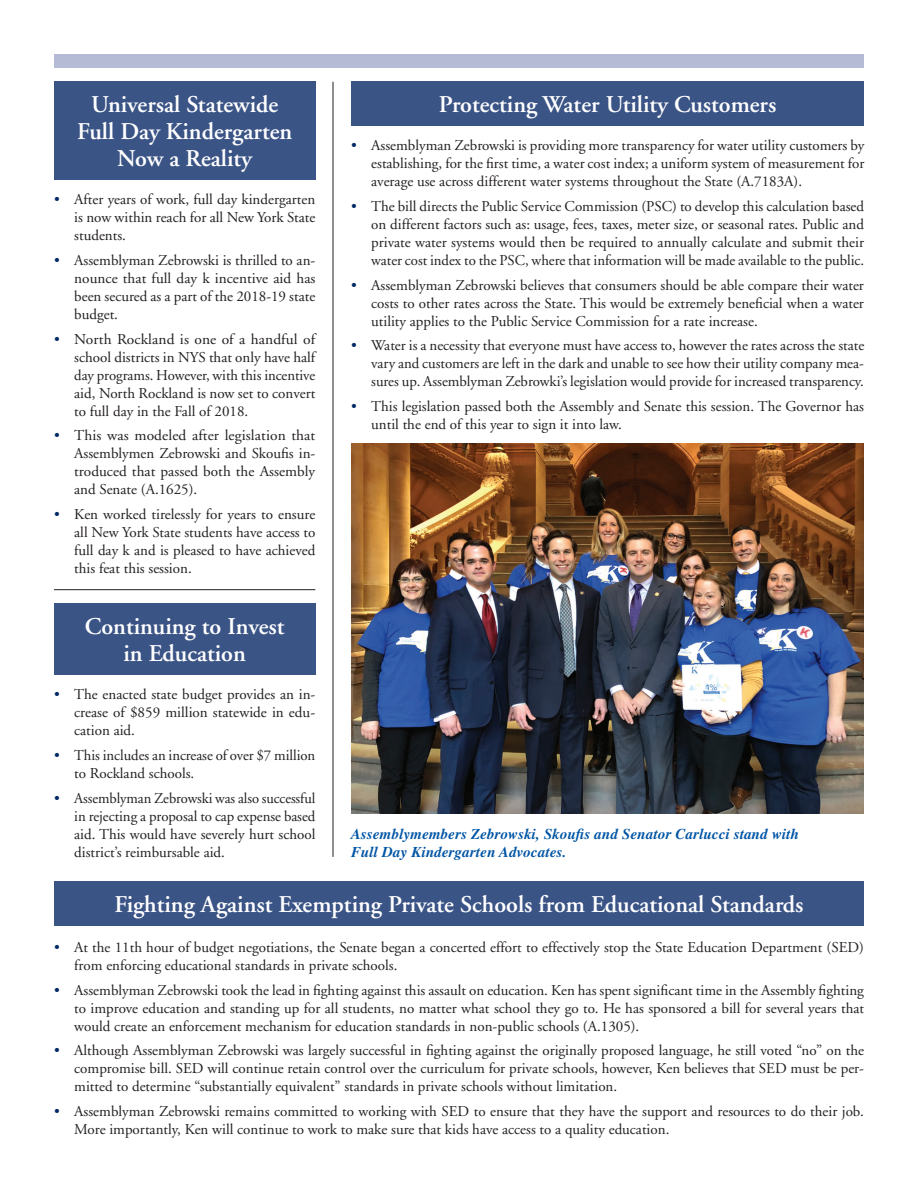
<style>
.page{position:relative;width:918px;height:1188px;background:#fff}
.page>*{position:absolute;margin:0;border:0;box-sizing:border-box;transform-origin:0 0}
.t1{font:600 24px/27px "Adobe Garamond";color:#fff;text-align:center}
.t2{font:15px/18px "Adobe Garamond";color:#231f20;text-align:justify}
.t3{font:italic 700 15px/18px "Times";letter-spacing:.01em;color:#0155a5}
.s1{color:#002a64}
</style>
<div class="page">
<div style="left:54px;top:54px;width:810px;height:14px;background:#b5bbd4"></div>
<hr style="left:333px;top:82px;width:1px;height:775px;background:#231f20">
<div style="left:54px;top:81px;width:261px;height:99px;background:#3b5486"></div>
<div style="left:54px;top:603px;width:261px;height:72px;background:#3b5486"></div>
<div style="left:54px;top:881px;width:810px;height:45px;background:#3b5486"></div>
<div style="left:351px;top:81px;width:513px;height:45px;background:#3b5486"></div>
<hr style="left:54px;top:589px;width:261px;height:1px;background:#231f20">
<img style="left:351px;top:444px;width:513px;height:370px">
<h1 class="t1" style="left:77px;top:91px;width:217px">Universal Statewide<br>Full Day Kindergarten<br>Now a Reality</h1>
<p class="t2" style="left:74px;top:191px;width:243px;text-indent:-20px"><span class="s1">•</span> After years of work, full day kindergarten is now within reach for all New York State students.</p>
<p class="t2" style="left:74px;top:251px;width:243px;text-indent:-20px"><span class="s1">•</span> Assemblyman Zebrowski is thrilled to an&shy;nounce that full day k incentive aid has been secured as a part of the 2018-19 state budget.</p>
<p class="t2" style="left:74px;top:330px;width:243px;text-indent:-20px"><span class="s1">•</span> North Rockland is one of a handful of school districts in NYS that only have half day programs. However, with this incentive aid, North Rockland is now set to convert to full day in the Fall of 2018.</p>
<p class="t2" style="left:74px;top:427px;width:243px;text-indent:-20px"><span class="s1">•</span> This was modeled after legislation that Assemblymen Zebrowski and Skoufis in&shy;troduced that passed both the Assembly and Senate (A.1625).</p>
<p class="t2" style="left:74px;top:506px;width:243px;text-indent:-20px"><span class="s1">•</span> Ken worked tirelessly for years to ensure all New York State students have access to full day k and is pleased to have achieved this feat this session.</p>
<h1 class="t1" style="left:85px;top:614px;width:201px">Continuing to Invest in Education</h1>
<p class="t2" style="left:74px;top:686px;width:243px;text-indent:-20px"><span class="s1">•</span> The enacted state budget provides an in&shy;crease of $859 million statewide in edu&shy;cation aid.</p>
<p class="t2" style="left:74px;top:747px;width:243px;text-indent:-20px"><span class="s1">•</span> This includes an increase of over $7 million to Rockland schools.</p>
<p class="t2" style="left:74px;top:790px;width:243px;text-indent:-20px"><span class="s1">•</span> Assemblyman Zebrowski was also successful in rejecting a proposal to cap expense based aid. This would have severely hurt school district’s reimbursable aid.</p>
<h1 class="t1" style="left:439px;top:91px;width:339px">Protecting Water Utility Customers</h1>
<p class="t2" style="left:371px;top:137px;width:495px;text-indent:-20px"><span class="s1">•</span> Assemblyman Zebrowski is providing more transparency for water utility customers by establishing, for the first time, a water cost index; a uniform system of measurement for average use across different water systems throughout the State (A.7183A).</p>
<p class="t2" style="left:371px;top:197px;width:494px;text-indent:-20px"><span class="s1">•</span> The bill directs the Public Service Commission (PSC) to develop this calculation based on different factors such as: usage, fees, taxes, meter size, or seasonal rates. Public and private water systems would then be required to annually calculate and submit their water cost index to the PSC, where that information will be made available to the public.</p>
<p class="t2" style="left:371px;top:276px;width:494px;text-indent:-20px"><span class="s1">•</span> Assemblyman Zebrowski believes that consumers should be able compare their water costs to other rates across the State. This would be extremely beneficial when a water utility applies to the Public Service Commission for a rate increase.</p>
<p class="t2" style="left:371px;top:337px;width:495px;text-indent:-20px"><span class="s1">•</span> Water is a necessity that everyone must have access to, however the rates across the state vary and customers are left in the dark and unable to see how their utility company mea&shy;sures up. Assemblyman Zebrowki’s legislation would provide for increased transparency.</p>
<p class="t2" style="left:371px;top:398px;width:494px;text-indent:-20px"><span class="s1">•</span> This legislation passed both the Assembly and Senate this session. The Governor has until the end of this year to sign it into law.</p>
<p class="t3" style="left:351px;top:825px;width:450px">Assemblymembers Zebrowski, Skoufis and Senator Carlucci stand with<br>Full Day Kindergarten Advocates.</p>
<h1 class="t1" style="left:114px;top:892px;width:691px">Fighting Against Exempting Private Schools from Educational Standards</h1>
<p class="t2" style="left:74px;top:939px;width:791px;text-indent:-20px"><span class="s1">•</span> At the 11th hour of budget negotiations, the Senate began a concerted effort to effectively stop the State Education Department (SED) from enforcing educational standards in private schools.</p>
<p class="t2" style="left:74px;top:981px;width:791px;text-indent:-20px"><span class="s1">•</span> Assemblyman Zebrowski took the lead in fighting against this assault on education. Ken has spent significant time in the Assembly fighting to improve education and standing up for all students, no matter what school they go to. He has sponsored a bill for several years that would create an enforcement mechanism for education standards in non-public schools (A.1305).</p>
<p class="t2" style="left:74px;top:1042px;width:791px;text-indent:-20px"><span class="s1">•</span> Although Assemblyman Zebrowski was largely successful in fighting against the originally proposed language, he still voted “no” on the compromise bill. SED will continue retain control over the curriculum for private schools, however, Ken believes that SED must be per&shy;mitted to determine “substantially equivalent” standards in private schools without limitation.</p>
<p class="t2" style="left:74px;top:1103px;width:791px;text-indent:-20px"><span class="s1">•</span> Assemblyman Zebrowski remains committed to working with SED to ensure that they have the support and resources to do their job.<br>More importantly, Ken will continue to work to make sure that kids have access to a quality education.</p>
</div>
